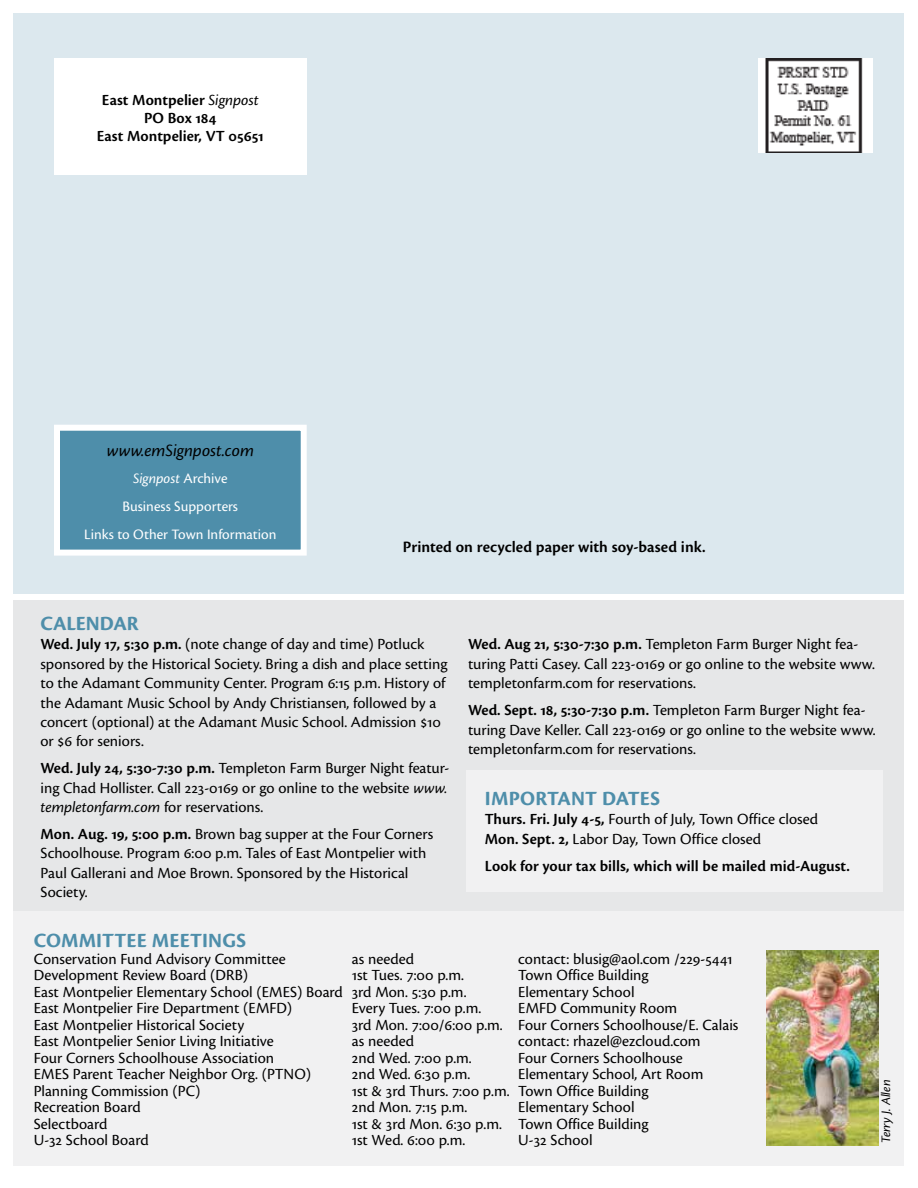
<style>
.page{position:relative;width:918px;height:1188px;background:#fff}
.page>*{position:absolute;margin:0;border:0;box-sizing:border-box;transform-origin:0 0}
.t1{font:700 21px "Cronos Pro";letter-spacing:.005em;color:#4e8eaa}
.t2{font:italic 18px "Cronos Pro";letter-spacing:-.005em;color:#000}
.t3{font:600 16.5px "Cronos Pro";color:#000}
.t4{font:16.2px/19.5px "Cronos Pro";color:#000}
.t5{font:600 16.2px/18px "Cronos Pro";color:#000;text-align:center}
.t6{font:700 16.2px/18px "Cronos Pro";letter-spacing:.005em;color:#000;text-align:center}
.t7{font:15px/27.8px "Cronos Pro";color:#fff;text-align:center}
.t8{font:italic 13.5px "Cronos Pro";letter-spacing:-.005em;color:#000}
.s1{font-weight:600}
.s2{font-weight:400;font-style:italic}
.s3{font-style:italic}
</style>
<div class="page">
<div style="left:14px;top:14px;width:890px;height:580px;background:#dce8ee"></div>
<img style="left:758px;top:58px;width:115px;height:95px">
<div style="left:54px;top:58px;width:253px;height:117px;background:#fff"></div>
<div style="left:57px;top:428px;width:247px;height:125px;background:#4e8eaa"></div>
<div style="left:54px;top:425px;width:253px;height:131px;border:6px solid #fff"></div>
<div style="left:14px;top:600px;width:890px;height:556px;background:#e6e7e8"></div>
<div style="left:466px;top:770px;width:417px;height:122px;background:#f1f1f2"></div>
<div style="left:14px;top:911px;width:890px;height:255px;background:#f1f1f2"></div>
<img style="left:767px;top:950px;width:111px;height:195px">
<p class="t6" style="left:89px;top:91px;width:172px"><span class="s1">East Montpelier</span> <span class="s2">Signpost<br></span>PO Box 184<br>East Montpelier, VT 05651</p>
<p class="t5" style="left:97px;top:91px;width:169px">East Montpelier <span class="s2">Signpost<br></span>PO Box 184<br>East Montpelier, VT 05651</p>
<p class="t2" style="left:107px;top:440px;width:149px">www.emSignpost.com</p>
<p class="t7" style="left:84px;top:465px;width:194px"><span class="s3">Signpost</span> Archive<br>Business Supporters<br>Links to Other Town Information</p>
<p class="t3" style="left:403px;top:537px;width:304px">Printed on recycled paper with soy-based ink.</p>
<p class="t1" style="left:40px;top:611px;width:100px">CALENDAR</p>
<p class="t4" style="left:40px;top:634px;width:409px"><span class="s1">Wed. July 17, 5:30 p.m.</span> (note change of day and time) Potluck sponsored by the Historical Society. Bring a dish and place setting to the Adamant Community Center. Program 6:15 p.m. History of the Adamant Music School by Andy Christiansen, followed by a concert (optional) at the Adamant Music School. Admission $10 or $6 for seniors.</p>
<p class="t4" style="left:40px;top:758px;width:410px"><span class="s1">Wed. July 24, 5:30-7:30 p.m.</span> Templeton Farm Burger Night featur&shy;ing Chad Hollister. Call 223-0169 or go online to the website <span class="s3">www. templetonfarm.com</span> for reservations.</p>
<p class="t4" style="left:40px;top:824px;width:394px"><span class="s1">Mon. Aug. 19, 5:00 p.m.</span> Brown bag supper at the Four Corners Schoolhouse. Program 6:00 p.m. Tales of East Montpelier with Paul Gallerani and Moe Brown. Sponsored by the Historical Society.</p>
<p class="t4" style="left:468px;top:635px;width:408px"><span class="s1">Wed. Aug 21, 5:30-7:30 p.m.</span> Templeton Farm Burger Night fea&shy;turing Patti Casey. Call 223-0169 or go online to the website www. templetonfarm.com for reservations.</p>
<p class="t4" style="left:468px;top:700px;width:409px"><span class="s1">Wed. Sept. 18, 5:30-7:30 p.m.</span> Templeton Farm Burger Night fea&shy;turing Dave Keller. Call 223-0169 or go online to the website www. templetonfarm.com for reservations.</p>
<p class="t1" style="left:485px;top:786px;width:177px">IMPORTANT DATES</p>
<p class="t4" style="left:485px;top:810px;width:335px"><span class="s1">Thurs. Fri. July 4-5,</span> Fourth of July, Town Office closed<br><span class="s1">Mon. Sept. 2,</span> Labor Day, Town Office closed</p>
<p class="t5" style="left:485px;top:857px;width:366px">Look for your tax bills, which will be mailed mid-August.</p>
<p class="t1" style="left:34px;top:929px;width:214px">COMMITTEE MEETINGS</p>
<p class="t4" style="left:34px;top:949px;width:253px">Conservation Fund Advisory Committee</p>
<p class="t4" style="left:352px;top:949px;width:64px">as needed</p>
<p class="t4" style="left:518px;top:949px;width:216px">contact: blusig@aol.com /229-5441</p>
<p class="t4" style="left:34px;top:966px;width:216px">Development Review Board (DRB)</p>
<p class="t4" style="left:352px;top:966px;width:114px">1st Tues. 7:00 p.m.</p>
<p class="t4" style="left:518px;top:966px;width:132px">Town Office Building</p>
<p class="t4" style="left:34px;top:982px;width:434px">East Montpelier Elementary School (EMES) Board 3rd Mon. 5:30 p.m.</p>
<p class="t4" style="left:518px;top:982px;width:118px">Elementary School</p>
<p class="t4" style="left:34px;top:999px;width:260px">East Montpelier Fire Department (EMFD)</p>
<p class="t4" style="left:352px;top:999px;width:131px">Every Tues. 7:00 p.m.</p>
<p class="t4" style="left:518px;top:999px;width:160px">EMFD Community Room</p>
<p class="t4" style="left:34px;top:1015px;width:212px">East Montpelier Historical Society</p>
<p class="t4" style="left:352px;top:1015px;width:388px">3rd Mon. 7:00/6:00 p.m. Four Corners Schoolhouse/E. Calais</p>
<p class="t4" style="left:34px;top:1032px;width:242px">East Montpelier Senior Living Initiative</p>
<p class="t4" style="left:352px;top:1032px;width:64px">as needed</p>
<p class="t4" style="left:518px;top:1032px;width:184px">contact: rhazel@ezcloud.com</p>
<p class="t4" style="left:34px;top:1048px;width:242px">Four Corners Schoolhouse Association</p>
<p class="t4" style="left:352px;top:1048px;width:122px">2nd Wed. 7:00 p.m.</p>
<p class="t4" style="left:518px;top:1048px;width:166px">Four Corners Schoolhouse</p>
<p class="t4" style="left:34px;top:1065px;width:279px">EMES Parent Teacher Neighbor Org. (PTNO)</p>
<p class="t4" style="left:352px;top:1065px;width:120px">2nd Wed. 6:30 p.m.</p>
<p class="t4" style="left:518px;top:1065px;width:187px">Elementary School, Art Room</p>
<p class="t4" style="left:34px;top:1081px;width:168px">Planning Commission (PC)</p>
<p class="t4" style="left:352px;top:1081px;width:299px">1st &amp; 3rd Thurs. 7:00 p.m. Town Office Building</p>
<p class="t4" style="left:34px;top:1098px;width:108px">Recreation Board</p>
<p class="t4" style="left:352px;top:1098px;width:117px">2nd Mon. 7:15 p.m.</p>
<p class="t4" style="left:518px;top:1098px;width:118px">Elementary School</p>
<p class="t4" style="left:34px;top:1114px;width:75px">Selectboard</p>
<p class="t4" style="left:352px;top:1114px;width:299px">1st &amp; 3rd Mon. 6:30 p.m. Town Office Building</p>
<p class="t4" style="left:34px;top:1131px;width:116px">U-32 School Board</p>
<p class="t4" style="left:352px;top:1131px;width:115px">1st Wed. 6:00 p.m.</p>
<p class="t4" style="left:518px;top:1131px;width:76px">U-32 School</p>
<p class="t8" style="left:878px;top:1143px;width:65px;rotate:-90deg">Terry J. Allen</p>
</div>
